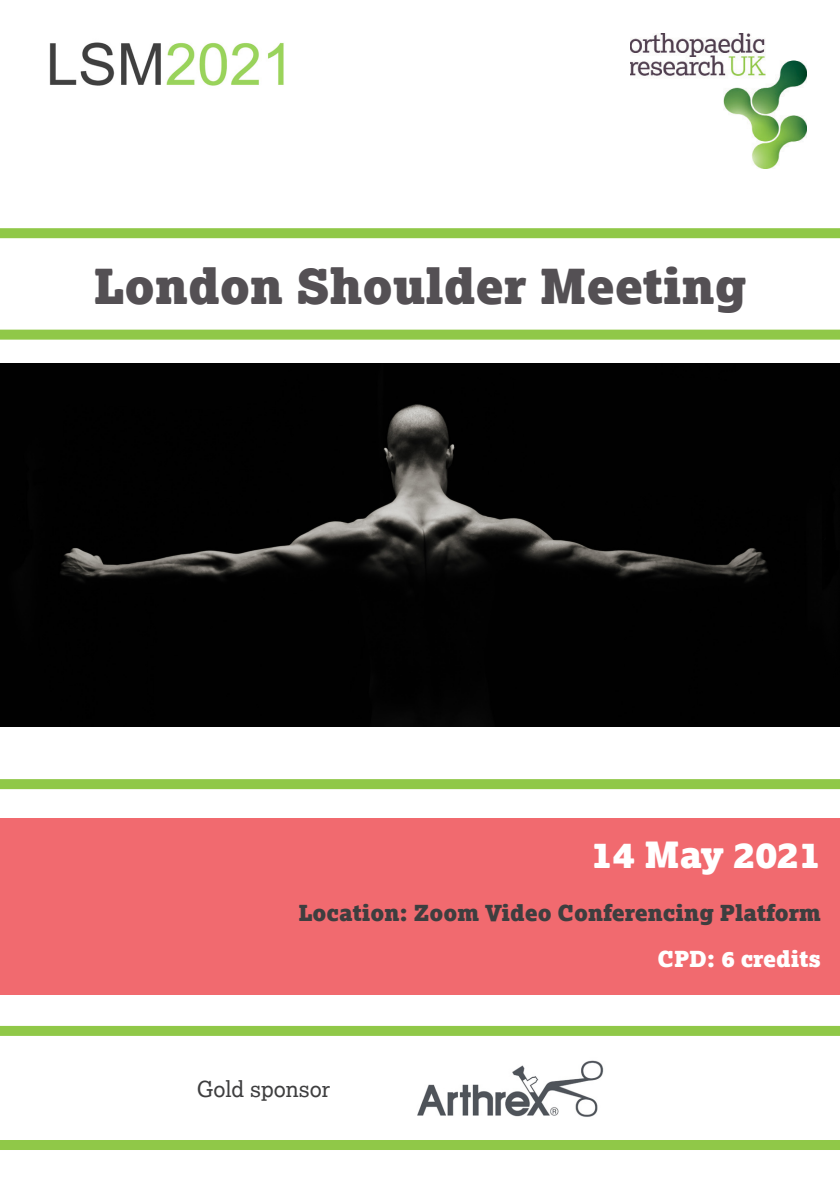
<style>
.page{position:relative;width:840px;height:1191px;background:#fff}
.page>*{position:absolute;margin:0;border:0;box-sizing:border-box;transform-origin:0 0}
.t1{font:900 48px "Lexia";color:#545054}
.t2{font:900 36px "Lexia";color:#fff}
.t3{font:900 22px "Lexia";color:#3e3e3f}
.Text{font:900 22px "Lexia";color:#fff}
.t4{font:22px "Lexia";color:#3e3e3f}
</style>
<div class="page">
<div style="left:820px;top:364px;width:19px;height:362px;background:#010101"></div>
<svg style="left:0;top:330px;width:839px;height:10px;background:#93c94e"></svg>
<img style="left:630px;top:33px;width:176px;height:136px">
<div style="left:0;top:818px;width:839px;height:176px;background:#f16a6f"></div>
<svg style="left:0;top:228px;width:839px;height:10px;background:#92c94b"></svg>
<svg style="left:0;top:779px;width:839px;height:10px;background:#91c84a"></svg>
<img style="left:0;top:364px;width:820px;height:362px">
<img style="left:49px;top:42px;width:235px;height:44px">
<svg style="left:0;top:1026px;width:839px;height:10px;background:#90c849"></svg>
<img style="left:417px;top:1060px;width:187px;height:57px">
<div style="left:0;top:1140px;width:839px;height:10px;background:#90c848"></div>
<p class="t1" style="left:93px;top:255px;width:654px">London Shoulder Meeting</p>
<p class="t2" style="left:590px;top:831px;width:231px">14 May 2021</p>
<p class="t3" style="left:298px;top:898px;width:524px">Location: Zoom Video Conferencing Platform</p>
<p class="Text" style="left:657px;top:944px;width:165px">CPD: 6 credits</p>
<p class="t4" style="left:197px;top:1075px;width:135px">Gold sponsor</p>
</div>
